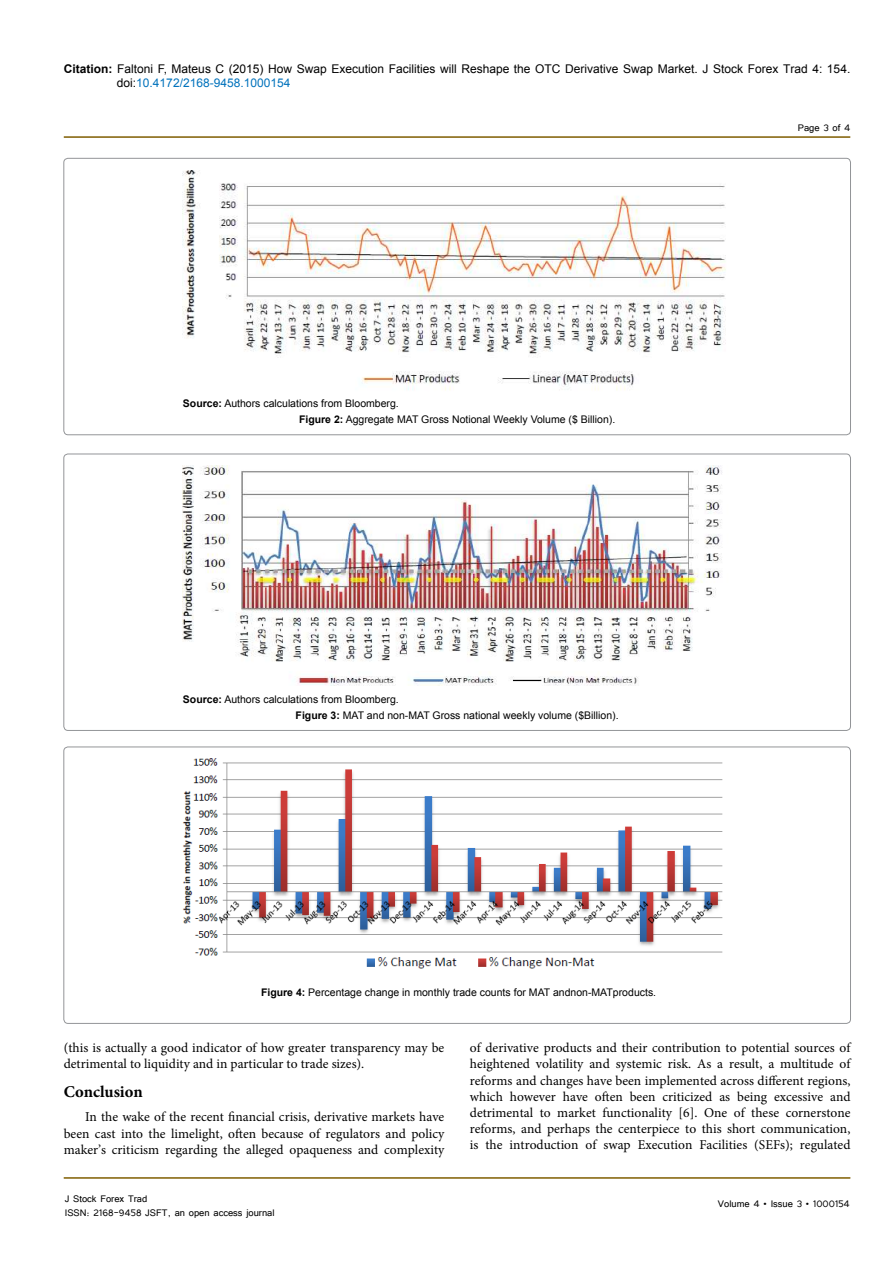
<style>
.page{position:relative;width:893px;height:1263px;background:#fff}
.page>*{position:absolute;margin:0;border:0;box-sizing:border-box;transform-origin:0 0}
.t1{font:700 16.5px "Minion Pro";color:#000}
.t2{font:13.5px/16.2px "Minion Pro";color:#000;text-align:justify}
.t3{font:12px/14.4px "Arial";color:#000}
.t4{font:12px/14.4px "Tunga";color:#000}
.t5{font:10.5px/15.8px "Arial";color:#000}
.s1{font-weight:700}
.s2{color:#0072bc}
</style>
<div class="page">
<hr style="left:64px;top:136px;width:786px;height:2px;background:#7f5d00">
<hr style="left:64px;top:1178px;width:786px;height:1px;background:#7f5d00">
<img style="left:183px;top:170px;width:543px;height:221px">
<img style="left:183px;top:466px;width:539px;height:220px">
<img style="left:183px;top:759px;width:540px;height:210px">
<p class="t3" style="left:117px;top:62px;width:735px;text-indent:-53px"><span class="s1">Citation:</span> Faltoni F, Mateus C (2015) How Swap Execution Facilities will Reshape the OTC Derivative Swap Market. J Stock Forex Trad 4: 154. doi:<span class="s2">10.4172/2168-9458.1000154</span></p>
<p class="t4" style="left:798px;top:119px;width:54px">Page 3 of 4</p>
<p class="t5" style="left:299px;top:396px;width:318px;text-indent:-116px"><span class="s1">Source:</span> Authors calculations from Bloomberg.<br><span class="s1">Figure 2:</span> Aggregate MAT Gross Notional Weekly Volume ($ Billion).</p>
<p class="t5" style="left:296px;top:692px;width:325px;text-indent:-113px"><span class="s1">Source:</span> Authors calculations from Bloomberg.<br><span class="s1">Figure 3:</span> MAT and non-MAT Gross national weekly volume ($Billion).</p>
<p class="t5" style="left:261px;top:985px;width:397px"><span class="s1">Figure 4:</span> Percentage change in monthly trade counts for MAT andnon-MATproducts.</p>
<p class="t2" style="left:64px;top:1041px;width:382px">(this is actually a good indicator of how greater transparency may be detrimental to liquidity and in particular to trade sizes).</p>
<p class="t1" style="left:64px;top:1085px;width:81px">Conclusion</p>
<p class="t2" style="left:64px;top:1110px;width:382px;text-indent:21px">In the wake of the recent inancial crisis, derivative markets have been cast into the limelight, oten because of regulators and policy maker’s criticism regarding the alleged opaqueness and complexity</p>
<p class="t4" style="left:65px;top:1189px;width:211px">J Stock Forex Trad<br>ISSN: 2168-9458 JSFT, an open access journal</p>
<p class="t2" style="left:470px;top:1041px;width:383px">of derivative products and their contribution to potential sources of heightened volatility and systemic risk. As a result, a multitude of reforms and changes have been implemented across diferent regions, which however have oten been criticized as being excessive and detrimental to market functionality [6]. One of these cornerstone reforms, and perhaps the centerpiece to this short communication, is the introduction of swap Execution Facilities (SEFs); regulated</p>
<p class="t4" style="left:718px;top:1195px;width:133px">Volume 4 • Issue 3 • 1000154</p>
</div>
